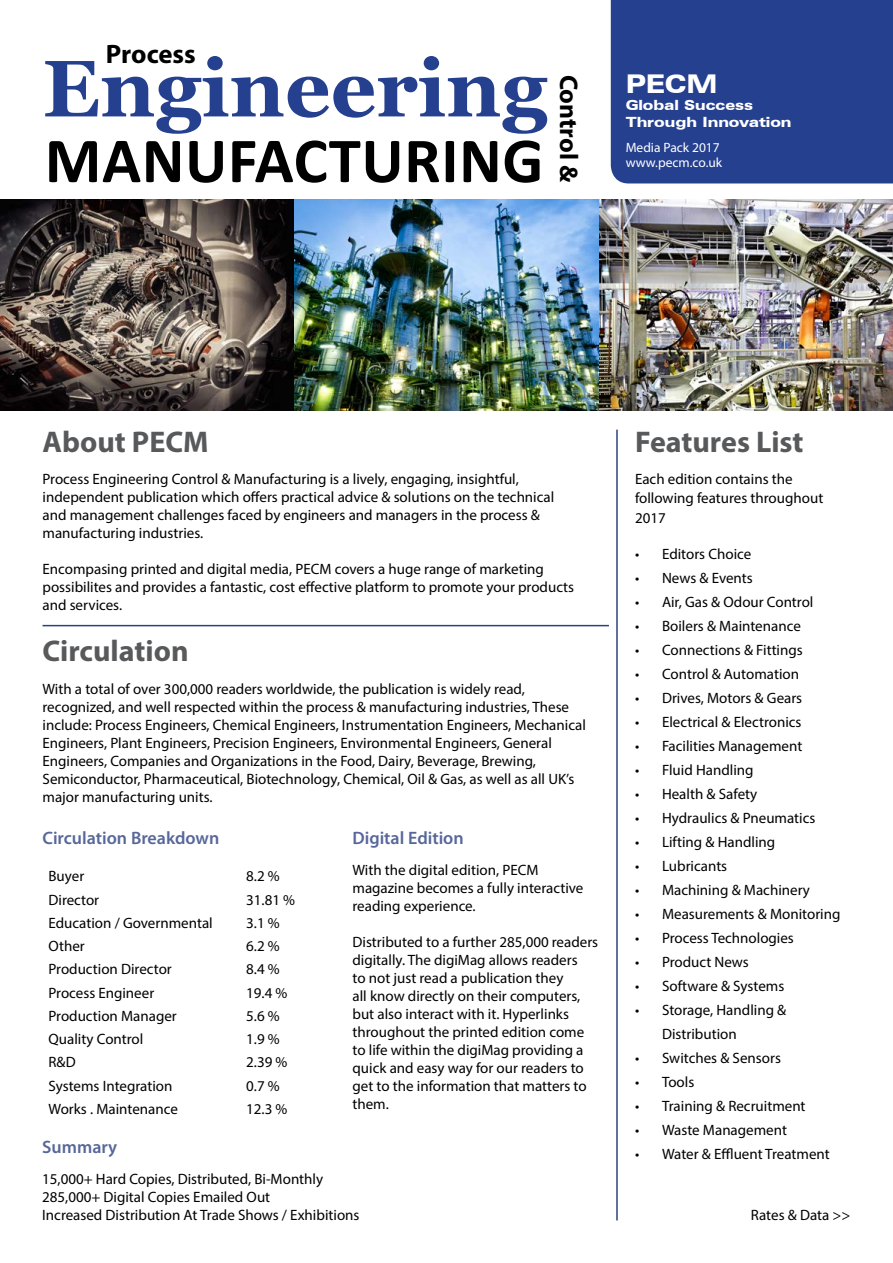
<style>
.page{position:relative;width:893px;height:1263px;background:#fff}
.page>*{position:absolute;margin:0;border:0;box-sizing:border-box;transform-origin:0 0}
.t1{font:700 79.95px "Georgia";color:#25408f}
.t2{font:700 64.8px "Calibri";letter-spacing:.01em;color:#000}
.t3{font:700 30px "Myriad Pro";color:#58595b}
.t4{font:700 26.7px "Myriad Pro";letter-spacing:-.005em;color:#000}
.t5{font:900 expanded 25.8px "Zurich BT";color:#fff}
.t6{font:700 25.5px "Myriad Pro";letter-spacing:-.005em;color:#000}
.t7{font:600 18px "Myriad Pro";color:#57679a}
.t8{font:15px/18px "Myriad Pro";color:#000}
.t9{font:900 expanded 14.1px/17px "Zurich BT";color:#fff}
.t10{font:13.5px/15px "Myriad Pro";color:#fff}
</style>
<div class="page">
<img style="left:0;top:199px;width:893px;height:212px">
<hr style="left:616px;top:430px;width:2px;height:790px;background:#2d4180">
<hr style="left:43px;top:625px;width:566px;height:1px;background:#2d4180">
<div style="left:611px;top:0;width:282px;height:183px;background:#25408f"></div>
<h3 class="t4" style="left:106px;top:36px;width:91px">Process</h3>
<h1 class="t1" style="left:43px;top:28px;width:506px">Engineering</h1>
<h2 class="t2" style="left:45px;top:119px;width:500px">MANUFACTURING</h2>
<h3 class="t6" style="left:585px;top:75px;width:109px;rotate:90deg">Control &amp;</h3>
<h3 class="t5" style="left:626px;top:69px;width:93px">PECM</h3>
<p class="t9" style="left:626px;top:97px;width:167px">Global Success<br>Through Innovation</p>
<p class="t10" style="left:626px;top:140px;width:98px">Media Pack 2017 www.pecm.co.uk</p>
<h3 class="t3" style="left:43px;top:422px;width:168px">About PECM</h3>
<p class="t8" style="left:43px;top:469px;width:513px">Process Engineering Control &amp; Manufacturing is a lively, engaging, insightful, independent publication which offers practical advice &amp; solutions on the technical and management challenges faced by engineers and managers in the process &amp; manufacturing industries.</p>
<p class="t8" style="left:43px;top:559px;width:533px">Encompasing printed and digital media, PECM covers a huge range of marketing possibilites and provides a fantastic, cost effective platform to promote your products and services.</p>
<h3 class="t3" style="left:43px;top:631px;width:148px">Circulation</h3>
<p class="t8" style="left:43px;top:680px;width:545px">With a total of over 300,000 readers worldwide, the publication is widely read, recognized, and well respected within the process &amp; manufacturing industries, These include: Process Engineers, Chemical Engineers, Instrumentation Engineers, Mechanical Engineers, Plant Engineers, Precision Engineers, Environmental Engineers, General Engineers, Companies and Organizations in the Food, Dairy, Beverage, Brewing, Semiconductor, Pharmaceutical, Biotechnology, Chemical, Oil &amp; Gas, as well as all UK’s major manufacturing units.</p>
<p class="t7" style="left:43px;top:826px;width:178px">Circulation Breakdown</p>
<p class="t7" style="left:352px;top:826px;width:113px">Digital Edition</p>
<p class="t8" style="left:352px;top:861px;width:232px">With the digital edition, PECM magazine becomes a fully interactive reading experience.</p>
<p class="t8" style="left:352px;top:933px;width:247px">Distributed to a further 285,000 readers digitally. The digiMag allows readers<br>to not just read a publication they<br>all know directly on their computers, but also interact with it. Hyperlinks throughout the printed edition come to life within the digiMag providing a quick and easy way for our readers to get to the information that matters to them.</p>
<p class="t7" style="left:42px;top:1135px;width:77px">Summary</p>
<p class="t8" style="left:42px;top:1170px;width:319px">15,000+ Hard Copies, Distributed, Bi-Monthly<br>285,000+ Digital Copies Emailed Out<br>Increased Distribution At Trade Shows / Exhibitions</p>
<p class="t8" style="left:49px;top:867px;width:37px">Buyer</p>
<p class="t8" style="left:246px;top:867px;width:35px">8.2 %</p>
<p class="t8" style="left:49px;top:890px;width:52px">Director</p>
<p class="t8" style="left:246px;top:890px;width:50px">31.81 %</p>
<p class="t8" style="left:49px;top:914px;width:166px">Education / Governmental</p>
<p class="t8" style="left:246px;top:914px;width:35px">3.1 %</p>
<p class="t8" style="left:49px;top:937px;width:38px">Other</p>
<p class="t8" style="left:246px;top:937px;width:35px">6.2 %</p>
<p class="t8" style="left:49px;top:960px;width:125px">Production Director</p>
<p class="t8" style="left:246px;top:960px;width:35px">8.4 %</p>
<p class="t8" style="left:49px;top:983px;width:107px">Process Engineer</p>
<p class="t8" style="left:246px;top:983px;width:43px">19.4 %</p>
<p class="t8" style="left:49px;top:1007px;width:130px">Production Manager</p>
<p class="t8" style="left:246px;top:1007px;width:35px">5.6 %</p>
<p class="t8" style="left:49px;top:1030px;width:96px">Quality Control</p>
<p class="t8" style="left:246px;top:1030px;width:35px">1.9 %</p>
<p class="t8" style="left:49px;top:1053px;width:29px">R&amp;D</p>
<p class="t8" style="left:246px;top:1053px;width:43px">2.39 %</p>
<p class="t8" style="left:49px;top:1076px;width:125px">Systems Integration</p>
<p class="t8" style="left:246px;top:1076px;width:35px">0.7 %</p>
<p class="t8" style="left:49px;top:1100px;width:131px">Works . Maintenance</p>
<p class="t8" style="left:246px;top:1100px;width:43px">12.3 %</p>
<h3 class="t3" style="left:635px;top:422px;width:170px">Features List</h3>
<p class="t8" style="left:635px;top:469px;width:190px;line-height:19.5px">Each edition contains the following features throughout<br>2017</p>
<p class="t8" style="left:635px;top:545px;width:118px">• Editors Choice</p>
<p class="t8" style="left:635px;top:569px;width:119px">• News &amp; Events</p>
<p class="t8" style="left:635px;top:593px;width:180px">• Air, Gas &amp; Odour Control</p>
<p class="t8" style="left:635px;top:617px;width:167px">• Boilers &amp; Maintenance</p>
<p class="t8" style="left:635px;top:641px;width:169px">• Connections &amp; Fittings</p>
<p class="t8" style="left:635px;top:665px;width:166px">• Control &amp; Automation</p>
<p class="t8" style="left:635px;top:689px;width:169px">• Drives, Motors &amp; Gears</p>
<p class="t8" style="left:635px;top:713px;width:168px">• Electrical &amp; Electronics</p>
<p class="t8" style="left:635px;top:737px;width:169px">• Facilities Management</p>
<p class="t8" style="left:635px;top:761px;width:120px">• Fluid Handling</p>
<p class="t8" style="left:635px;top:785px;width:124px">• Health &amp; Safety</p>
<p class="t8" style="left:635px;top:809px;width:182px">• Hydraulics &amp; Pneumatics</p>
<p class="t8" style="left:635px;top:833px;width:142px">• Lifting &amp; Handling</p>
<p class="t8" style="left:635px;top:857px;width:94px">• Lubricants</p>
<p class="t8" style="left:635px;top:881px;width:177px">• Machining &amp; Machinery</p>
<p class="t8" style="left:635px;top:905px;width:207px">• Measurements &amp; Monitoring</p>
<p class="t8" style="left:635px;top:929px;width:160px">• Process Technologies</p>
<p class="t8" style="left:635px;top:953px;width:115px">• Product News</p>
<p class="t8" style="left:635px;top:977px;width:151px">• Software &amp; Systems</p>
<p class="t8" style="left:662px;top:998px;width:126px;line-height:24px;text-indent:-27px">• Storage, Handling &amp;<br>Distribution</p>
<p class="t8" style="left:635px;top:1049px;width:147px">• Switches &amp; Sensors</p>
<p class="t8" style="left:635px;top:1073px;width:61px">• Tools</p>
<p class="t8" style="left:635px;top:1097px;width:172px">• Training &amp; Recruitment</p>
<p class="t8" style="left:635px;top:1121px;width:154px">• Waste Management</p>
<p class="t8" style="left:635px;top:1145px;width:196px">• Water &amp; Effluent Treatment</p>
<p class="t8" style="left:751px;top:1206px;width:101px">Rates &amp; Data &gt;&gt;</p>
</div>
